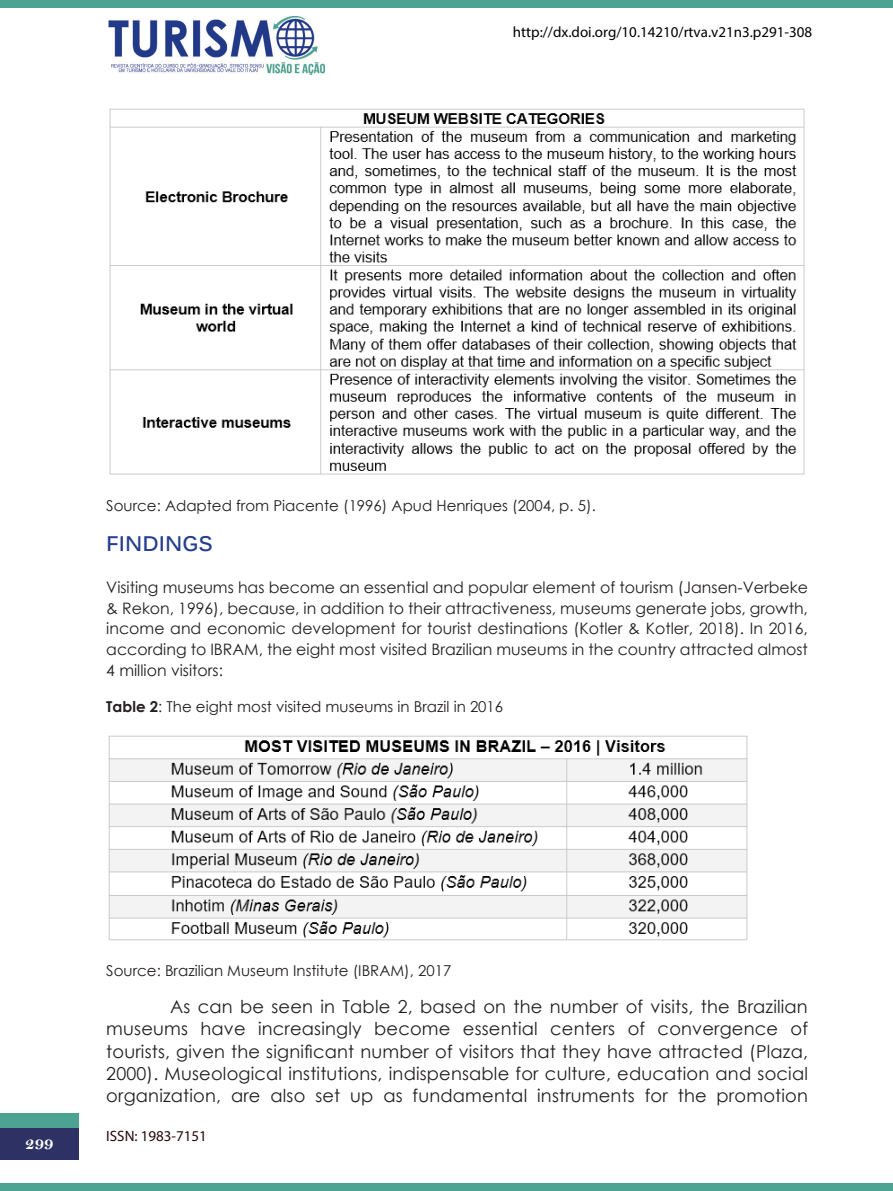
<style>
.page{position:relative;width:893px;height:1191px;background:#fff}
.page>*{position:absolute;margin:0;border:0;box-sizing:border-box;transform-origin:0 0}
.Subtítulo{font:700 21px "Kalinga";color:#253f8e}
.t1{font:18px "Bell MT Bold";color:#fff}
.TEXTO{font:17.85px/22.2px "Century Gothic";letter-spacing:.01em;color:#231f20;text-align:justify}
.RESUMO{font:15.75px/20.7px "Century Gothic";color:#231f20;text-align:justify}
.Legenda_Tabela{font:15px "Century Gothic";color:#231f20}
.Chamada_Tabela{font:15px "Century Gothic";color:#231f20}
.RESUMO-2{font:15px "Myriad Pro";color:#000}
.RESUMO-3{font:15px "Myriad Pro";color:#240a0b}
.s1{font-weight:700}
</style>
<div class="page">
<div style="left:0;top:1128px;width:79px;height:31px;background:#2d3163"></div>
<img style="left:109px;top:17px;width:216px;height:58px">
<div style="left:0;top:1113px;width:79px;height:15px;background:#4da392"></div>
<div style="left:0;top:1183px;width:893px;height:8px;background:#4da392"></div>
<div style="left:0;top:0;width:893px;height:7px;background:#4da392"></div>
<img style="left:109px;top:108px;width:696px;height:367px">
<img style="left:108px;top:735px;width:640px;height:206px">
<p class="RESUMO-2" style="left:513px;top:22px;width:301px">http://dx.doi.org/10.14210/rtva.v21n3.p291-308</p>
<p class="Legenda_Tabela" style="left:106px;top:495px;width:491px">Source: Adapted from Piacente (1996) Apud Henriques (2004, p. 5).</p>
<p class="Subtítulo" style="left:106px;top:530px;width:108px">FINDINGS</p>
<p class="RESUMO" style="left:106px;top:576px;width:703px">Visiting museums has become an essential and popular element of tourism (Jansen-Verbeke &amp; Rekon, 1996), because, in addition to their attractiveness, museums generate jobs, growth, income and economic development for tourist destinations (Kotler &amp; Kotler, 2018). In 2016, according to IBRAM, the eight most visited Brazilian museums in the country attracted almost 4 million visitors:</p>
<p class="Chamada_Tabela" style="left:106px;top:696px;width:398px"><span class="s1">Table 2</span>: The eight most visited museums in Brazil in 2016</p>
<p class="t1" style="left:25px;top:1132px;width:30px">299</p>
<p class="Legenda_Tabela" style="left:106px;top:960px;width:347px">Source: Brazilian Museum Institute (IBRAM), 2017</p>
<p class="TEXTO" style="left:106px;top:995px;width:703px;text-indent:64px">As can be seen in Table 2, based on the number of visits, the Brazilian museums have increasingly become essential centers of convergence of tourists, given the significant number of visitors that they have attracted (Plaza, 2000). Museological institutions, indispensable for culture, education and social organization, are also set up as fundamental instruments for the promotion</p>
<p class="RESUMO-3" style="left:106px;top:1127px;width:102px">ISSN: 1983-7151</p>
</div>
